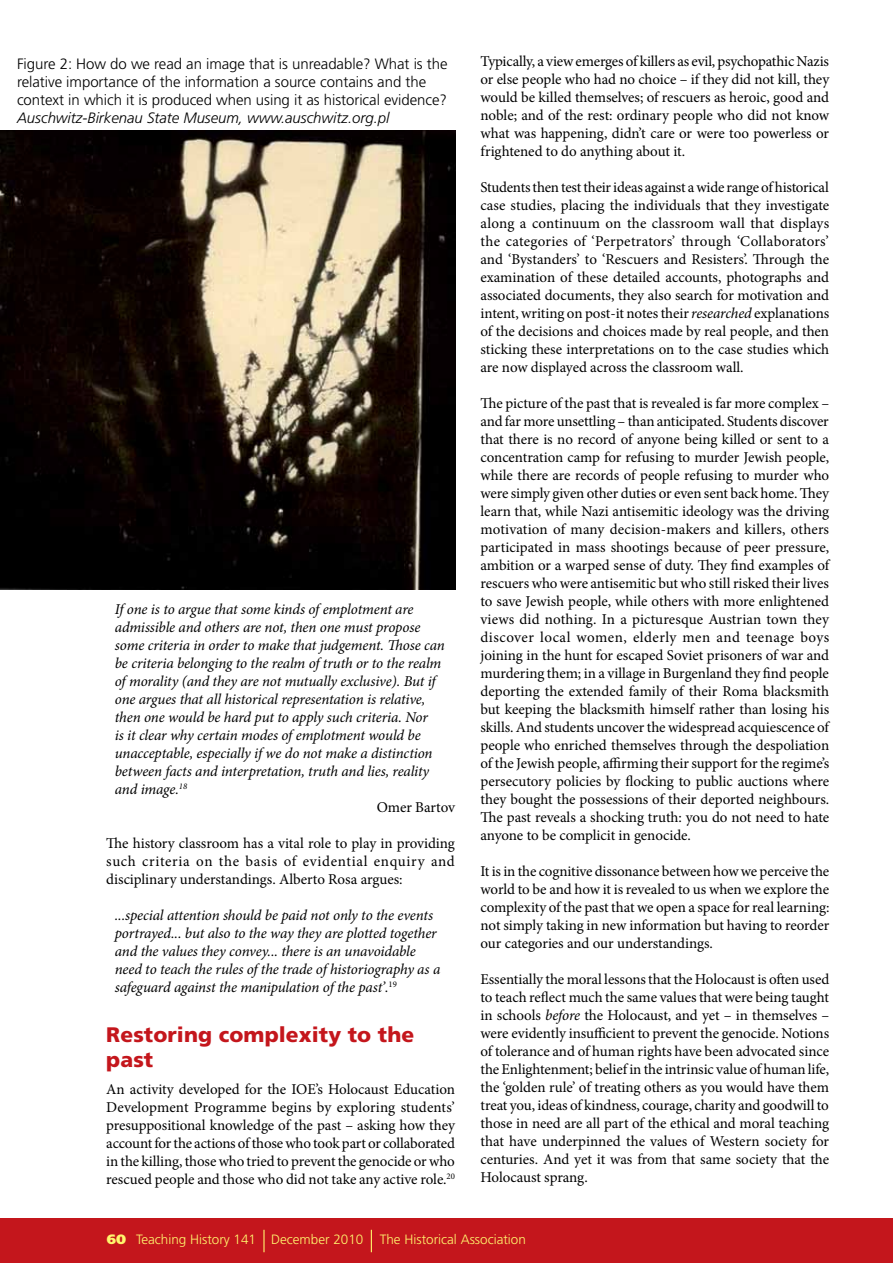
<style>
.page{position:relative;width:893px;height:1263px;background:#fff}
.page>*{position:absolute;margin:0;border:0;box-sizing:border-box;transform-origin:0 0}
.t1{font:900 21px/25.2px "Frutiger LT Std";letter-spacing:.005em;color:#c4161c}
.t2{font:15px/18px "Minion Pro";letter-spacing:-.005em;color:#000;text-align:justify}
.t3{font:italic 15px/18px "Minion Pro";letter-spacing:-.01em;color:#000}
.t4{font:300 15px/18px "Frutiger LT Std";letter-spacing:-.005em;color:#000}
.t5{font:italic 300 15px "Frutiger LT Std";letter-spacing:-.005em;color:#000}
.t6{font:300 13.5px "Frutiger LT Std";color:#fff56d}
.s1{font-style:italic}
.s2{font-weight:900}
</style>
<div class="page">
<div style="left:0;top:1218px;width:893px;height:45px;background:#c4161c"></div>
<hr style="left:263px;top:1230px;width:2px;height:22px;background:#fff56d">
<svg style="left:371px;top:1230px;width:1px;height:22px"></svg>
<img style="left:0;top:130px;width:455px;height:459px">
<p class="t4" style="left:17px;top:55px;width:432px">Figure 2: How do we read an image that is unreadable? What is the relative importance of the information a source contains and the context in which it is produced when using it as historical evidence?</p>
<p class="t5" style="left:17px;top:109px;width:374px">Auschwitz-Birkenau State Museum, www.auschwitz.org.pl</p>
<p class="t3" style="left:115px;top:600px;width:300px">If one is to argue that some kinds of emplotment are</p>
<p class="t3" style="left:115px;top:618px;width:307px">admissible and others are not, then one must propose</p>
<p class="t3" style="left:115px;top:636px;width:331px">some criteria in order to make that judgement. Those can</p>
<p class="t3" style="left:115px;top:654px;width:328px">be criteria belonging to the realm of truth or to the realm</p>
<p class="t3" style="left:115px;top:672px;width:322px">of morality (and they are not mutually exclusive). But if</p>
<p class="t3" style="left:115px;top:690px;width:312px">one argues that all historical representation is relative,</p>
<p class="t3" style="left:115px;top:708px;width:315px">then one would be hard put to apply such criteria. Nor</p>
<p class="t3" style="left:115px;top:726px;width:307px">is it clear why certain modes of emplotment would be</p>
<p class="t3" style="left:115px;top:744px;width:319px">unacceptable, especially if we do not make a distinction</p>
<p class="t3" style="left:115px;top:762px;width:316px">between facts and interpretation, truth and lies, reality</p>
<p class="t3" style="left:115px;top:780px;width:74px">and image.<sup>18</sup></p>
<p class="t2" style="left:377px;top:798px;width:80px">Omer Bartov</p>
<p class="t2" style="left:106px;top:834px;width:350px">The history classroom has a vital role to play in providing such criteria on the basis of evidential enquiry and disciplinary understandings. Alberto Rosa argues:</p>
<p class="t3" style="left:115px;top:906px;width:327px">...special attention should be paid not only to the events portrayed... but also to the way they are plotted together and the values they convey... there is an unavoidable need to teach the rules of the trade of historiography as a safeguard against the manipulation of the past’.<sup>19</sup></p>
<h1 class="t1" style="left:106px;top:1022px;width:309px">Restoring complexity to the past</h1>
<p class="t2" style="left:106px;top:1080px;width:350px">An activity developed for the IOE’s Holocaust Education Development Programme begins by exploring students’ presuppositional knowledge of the past – asking how they account for the actions of those who took part or collaborated in the killing, those who tried to prevent the genocide or who rescued people and those who did not take any active role.<sup>20</sup></p>
<p class="t2" style="left:480px;top:52px;width:350px">Typically, a view emerges of killers as evil, psychopathic Nazis or else people who had no choice – if they did not kill, they would be killed themselves; of rescuers as heroic, good and noble; and of the rest: ordinary people who did not know what was happening, didn’t care or were too powerless or frightened to do anything about it.</p>
<p class="t2" style="left:480px;top:178px;width:350px">Students then test their ideas against a wide range of historical case studies, placing the individuals that they investigate along a continuum on the classroom wall that displays the categories of ‘Perpetrators’ through ‘Collaborators’ and ‘Bystanders’ to ‘Rescuers and Resisters’. Through the examination of these detailed accounts, photographs and associated documents, they also search for motivation and intent, writing on post-it notes their <span class="s1">researched</span> explanations of the decisions and choices made by real people, and then sticking these interpretations on to the case studies which are now displayed across the classroom wall.</p>
<p class="t2" style="left:480px;top:394px;width:350px">The picture of the past that is revealed is far more complex – and far more unsettling – than anticipated. Students discover that there is no record of anyone being killed or sent to a concentration camp for refusing to murder Jewish people, while there are records of people refusing to murder who were simply given other duties or even sent back home. They learn that, while Nazi antisemitic ideology was the driving motivation of many decision-makers and killers, others participated in mass shootings because of peer pressure, ambition or a warped sense of duty. They find examples of rescuers who were antisemitic but who still risked their lives to save Jewish people, while others with more enlightened views did nothing. In a picturesque Austrian town they discover local women, elderly men and teenage boys joining in the hunt for escaped Soviet prisoners of war and murdering them; in a village in Burgenland they find people deporting the extended family of their Roma blacksmith but keeping the blacksmith himself rather than losing his skills. And students uncover the widespread acquiescence of people who enriched themselves through the despoliation of the Jewish people, affirming their support for the regime’s persecutory policies by flocking to public auctions where they bought the possessions of their deported neighbours.<br>The past reveals a shocking truth: you do not need to hate anyone to be complicit in genocide.</p>
<p class="t2" style="left:480px;top:862px;width:350px">It is in the cognitive dissonance between how we perceive the world to be and how it is revealed to us when we explore the complexity of the past that we open a space for real learning: not simply taking in new information but having to reorder our categories and our understandings.</p>
<p class="t2" style="left:480px;top:970px;width:350px">Essentially the moral lessons that the Holocaust is often used to teach reflect much the same values that were being taught in schools <span class="s1">before</span> the Holocaust, and yet – in themselves – were evidently insufficient to prevent the genocide. Notions of tolerance and of human rights have been advocated since the Enlightenment; belief in the intrinsic value of human life, the ‘golden rule’ of treating others as you would have them treat you, ideas of kindness, courage, charity and goodwill to those in need are all part of the ethical and moral teaching that have underpinned the values of Western society for centuries. And yet it was from that same society that the Holocaust sprang.</p>
<p class="t6" style="left:107px;top:1232px;width:420px"><span class="s2">60</span> Teaching History 141 December 2010 The Historical Association</p>
</div>
